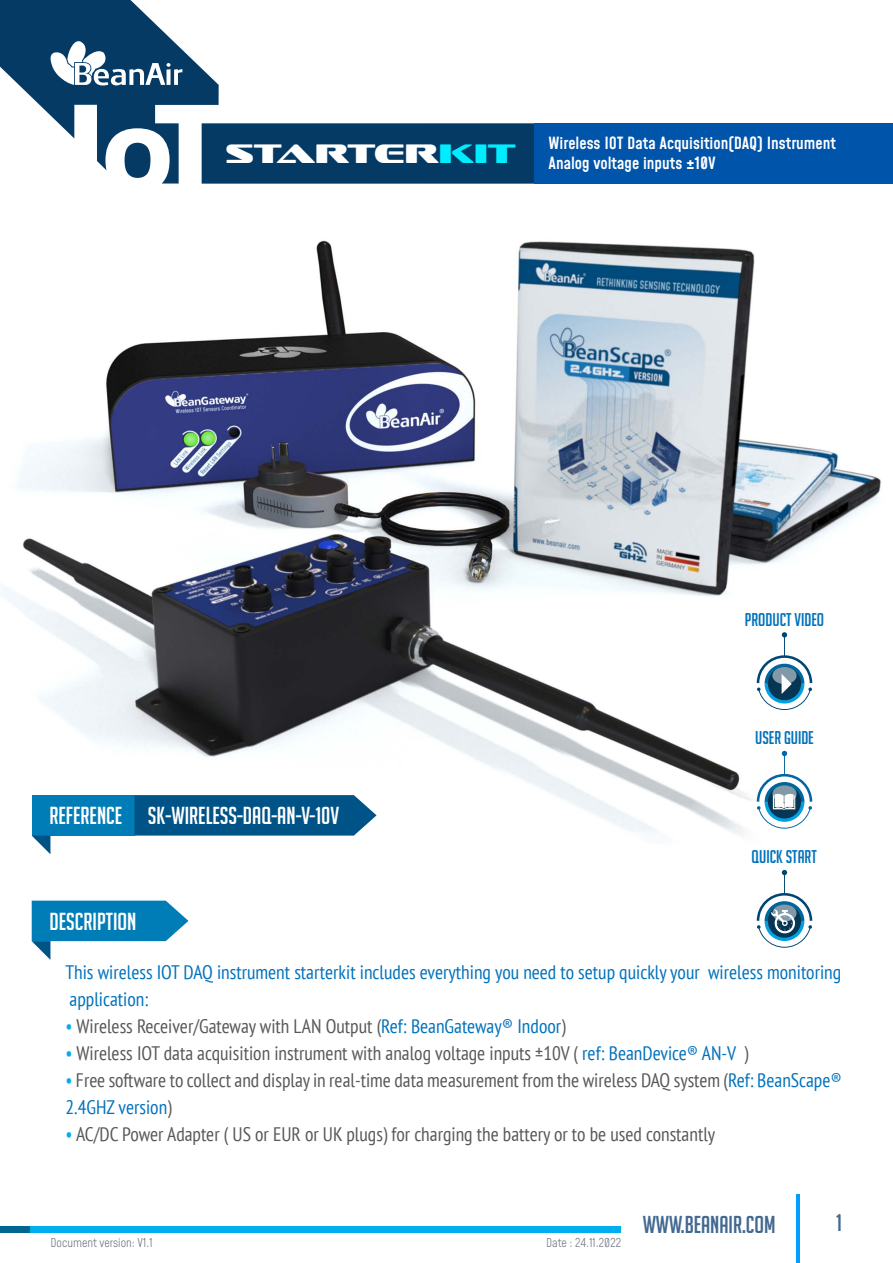
<style>
.page{position:relative;width:893px;height:1263px;background:#fff}
.page>*{position:absolute;margin:0;border:0;box-sizing:border-box;transform-origin:0 0}
.t1{font:27px "Sofachrome Rg";color:#fff}
.t2{font:24px "Big Noodle Titling";color:#fff}
.t3{font:23.85px "Big Noodle Titling";color:#436990}
.t4{font:condensed 19.5px/27px "PT Sans";color:#585858}
.t5{font:condensed 19.5px/27px "PT Sans";color:#0072bc}
.t6{font:18px "Big Noodle Titling";color:#0072bc}
.t7{font:500 16.5px/19.8px "Mohave";color:#fff}
.t8{font:300 12px "Mohave";color:#6a7180}
.s1{color:#00edff}
.s2{color:#00aeef}
.s3{color:#0072bc}
</style>
<div class="page">
<img style="left:0;top:240px;width:881px;height:1023px">
<hr style="left:797px;top:1194px;width:3px;height:69px;background:#009eff">
<div style="left:202px;top:123px;width:333px;height:61px;background:#053a65"></div>
<svg style="left:0;top:0;width:219px;height:184px"></svg>
<div style="left:30px;top:1226px;width:591px;height:7px;background:#00aeef"></div>
<div style="left:0;top:1226px;width:30px;height:7px;background:#006890"></div>
<div style="left:535px;top:123px;width:358px;height:61px;background:#05a"></div>
<svg style="left:32px;top:901px;width:156px;height:59px"></svg>
<div style="left:32px;top:795px;width:102px;height:41px;background:#007db6"></div>
<svg style="left:32px;top:836px;width:18px;height:18px"></svg>
<svg style="left:134px;top:795px;width:243px;height:41px"></svg>
<svg style="left:757px;top:632px;width:55px;height:78px"></svg>
<svg style="left:757px;top:751px;width:55px;height:78px"></svg>
<svg style="left:757px;top:870px;width:55px;height:78px"></svg>
<h1 class="t1" style="left:226px;top:137px;width:292px">STARTER<span class="s1">KIT</span></h1>
<p class="t7" style="left:548px;top:135px;width:289px">Wireless IOT Data Acquisition(DAQ) Instrument<br>Analog voltage inputs ±10V</p>
<p class="t2" style="left:49px;top:803px;width:291px">REFERENCE SK-WIRELESS-DAQ-AN-V-10V</p>
<p class="t6" style="left:745px;top:609px;width:81px">PRODUCT VIDEO</p>
<p class="t6" style="left:755px;top:728px;width:60px">USER GUIDE</p>
<p class="t6" style="left:752px;top:846px;width:67px">QUICK START</p>
<p class="t2" style="left:49px;top:908px;width:88px">DESCRIPTION</p>
<p class="t5" style="left:65px;top:958px;width:777px">This wireless IOT DAQ instrument starterkit includes everything you need to setup quickly your wireless monitoring application:</p>
<p class="t4" style="left:65px;top:1012px;width:502px"><span class="s2">•</span> Wireless Receiver/Gateway with LAN Output (<span class="s3">Ref: BeanGateway® Indoor</span>)</p>
<p class="t4" style="left:65px;top:1039px;width:684px"><span class="s2">•</span> Wireless IOT data acquisition instrument with analog voltage inputs ±10V ( <span class="s3">ref: BeanDevice® AN-V</span> )</p>
<p class="t4" style="left:65px;top:1066px;width:778px"><span class="s2">•</span> Free software to collect and display in real-time data measurement from the wireless DAQ system (<span class="s3">Ref: BeanScape®<br>2.4GHZ version</span>)</p>
<p class="t4" style="left:65px;top:1120px;width:651px"><span class="s2">•</span> AC/DC Power Adapter ( US or EUR or UK plugs) for charging the battery or to be used constantly</p>
<p class="t8" style="left:50px;top:1235px;width:104px">Document version: V1.1</p>
<p class="t8" style="left:546px;top:1235px;width:76px">Date : 24.11.2022</p>
<p class="t3" style="left:643px;top:1211px;width:134px">WWW.BEANAIR.COM</p>
<p class="t3" style="left:836px;top:1210px;width:7px">1</p>
</div>
